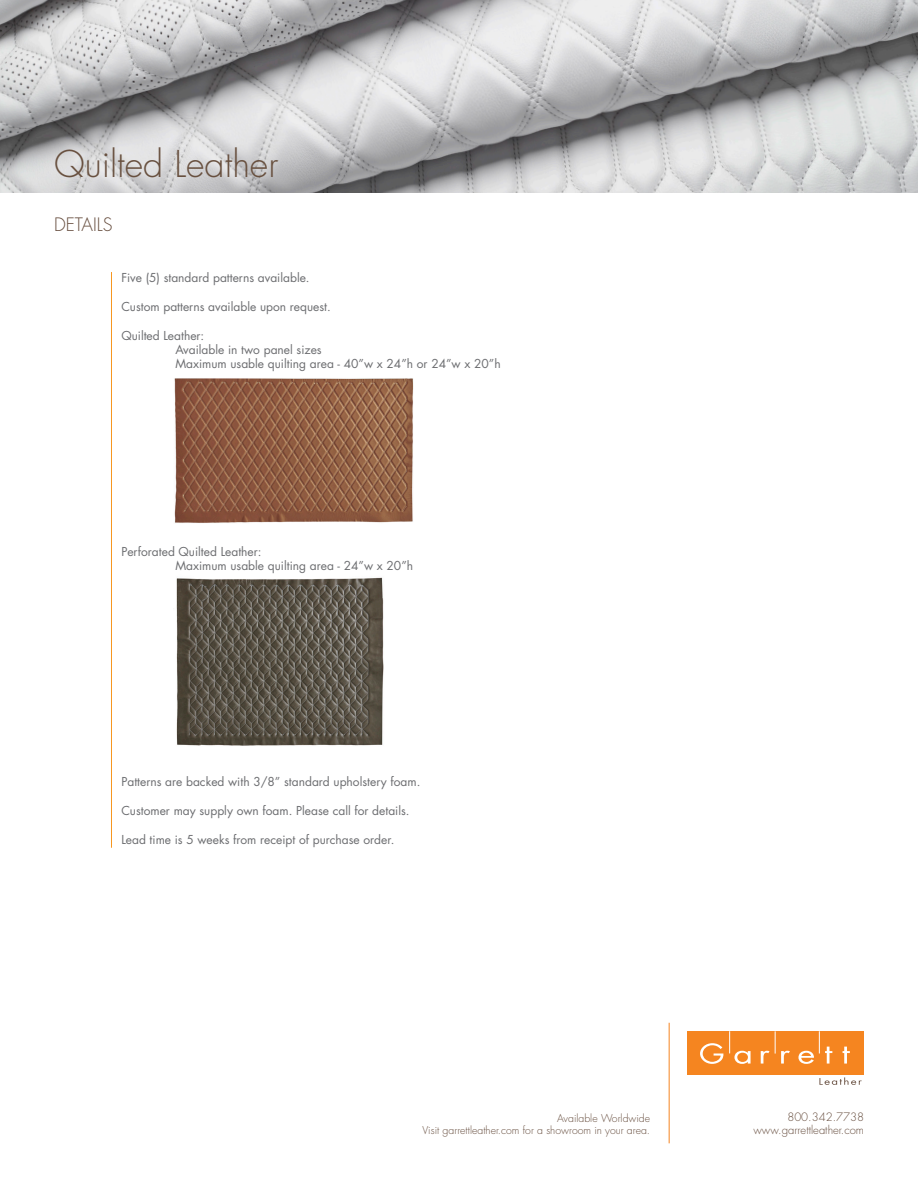
<style>
.page{position:relative;width:918px;height:1188px;background:#fff}
.page>*{position:absolute;margin:0;border:0;box-sizing:border-box;transform-origin:0 0}
.t1{font:300 36px "Futura Std";color:#68503f}
.Heading{font:300 18px "Futura Std";color:#674e3f}
.t2{font:12px "Futura Std";color:#6c6d70}
.t3{font:300 11.25px/13.5px "Futura Std";color:#674e3f;text-align:right}
.t4{font:300 10.5px/12.6px "Futura Std";color:#674e3f;text-align:right}
</style>
<div class="page">
<img style="left:0;top:0;width:918px;height:192px">
<div style="left:687px;top:1031px;width:177px;height:43px;background:#f58520"></div>
<svg style="left:700px;top:1043px;width:23px;height:21px"></svg>
<svg style="left:843px;top:1047px;width:7px;height:17px"></svg>
<svg style="left:729px;top:1031px;width:22px;height:33px"></svg>
<svg style="left:761px;top:1031px;width:29px;height:33px"></svg>
<svg style="left:798px;top:1031px;width:34px;height:33px"></svg>
<svg style="left:819px;top:1077px;width:43px;height:8px"></svg>
<hr style="left:669px;top:1023px;width:1px;height:120px;background:#f58520">
<hr style="left:111px;top:272px;width:1px;height:576px;background:#f79721">
<img style="left:174px;top:378px;width:240px;height:145px">
<img style="left:176px;top:577px;width:208px;height:169px">
<h1 class="t1" style="left:54px;top:142px;width:226px">Quilted Leather</h1>
<p class="Heading" style="left:54px;top:213px;width:60px">DETAILS</p>
<p class="t2" style="left:121px;top:270px;width:190px">Five (5) standard patterns available.</p>
<p class="t2" style="left:121px;top:299px;width:211px">Custom patterns available upon request.</p>
<p class="t2" style="left:121px;top:327px;width:84px">Quilted Leather:</p>
<p class="t2" style="left:175px;top:342px;width:148px">Available in two panel sizes</p>
<p class="t2" style="left:175px;top:356px;width:327px">Maximum usable quilting area - 40”w x 24”h or 24”w x 20”h</p>
<p class="t2" style="left:121px;top:543px;width:142px">Perforated Quilted Leather:</p>
<p class="t2" style="left:175px;top:558px;width:239px">Maximum usable quilting area - 24”w x 20”h</p>
<p class="t2" style="left:121px;top:774px;width:301px">Patterns are backed with 3/8” standard upholstery foam.</p>
<p class="t2" style="left:121px;top:803px;width:290px">Customer may supply own foam. Please call for details.</p>
<p class="t2" style="left:121px;top:831px;width:275px">Lead time is 5 weeks from receipt of purchase order.</p>
<p class="t4" style="left:422px;top:1112px;width:229px">Available Worldwide<br>Visit garrettleather.com for a showroom in your area.</p>
<p class="t3" style="left:753px;top:1110px;width:112px">800.342.7738 www.garrettleather.com</p>
</div>
